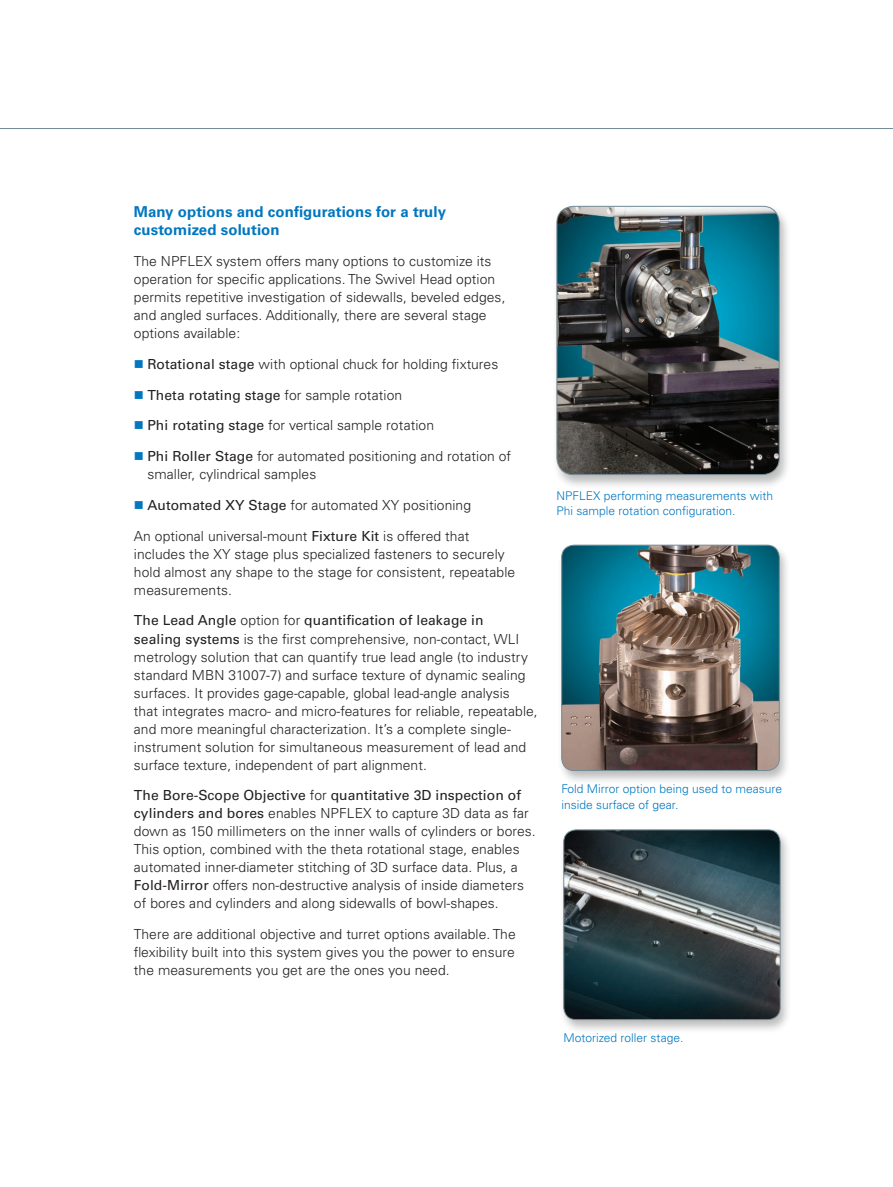
<style>
.page{position:relative;width:893px;height:1187px;background:#fff}
.page>*{position:absolute;margin:0;border:0;box-sizing:border-box;transform-origin:0 0}
.t1{font:700 15px/18px "Univers LT Std";letter-spacing:.005em;color:#0077c0}
.t2{font:300 13.8px/18px "Univers LT Std";letter-spacing:.005em;color:#231f20}
.t3{font:13.8px "Univers LT Std";letter-spacing:.005em;color:#231f20}
.t4{font:300 12px/15.8px "Univers LT Std";color:#0077c0}
.s1{font-weight:400}
.s2{font-weight:300}
</style>
<div class="page">
<hr style="left:0;top:128px;width:893px;height:1px;background:#738a95">
<div style="left:559px;top:827px;width:233px;height:207px;background:#231f20;opacity:.3"></div>
<img style="left:564px;top:829px;width:216px;height:190px">
<div style="left:563px;top:829px;width:217px;height:190px;border:1px solid #738a95;border-radius:12px"></div>
<div style="left:557px;top:543px;width:234px;height:242px;background:#231f20;opacity:.3"></div>
<img style="left:562px;top:545px;width:217px;height:225px">
<div style="left:561px;top:545px;width:219px;height:225px;border:1px solid #738a95;border-radius:12px"></div>
<div style="left:552px;top:204px;width:239px;height:285px;background:#231f20;opacity:.3"></div>
<img style="left:557px;top:206px;width:222px;height:268px">
<div style="left:556px;top:206px;width:224px;height:269px;border:1px solid #738a95;border-radius:17px"></div>
<p class="t1" style="left:134px;top:203px;width:314px">Many options and configurations for a truly customized solution</p>
<p class="t2" style="left:134px;top:252px;width:373px">The NPFLEX system offers many options to customize its operation for specific applications. The Swivel Head option permits repetitive investigation of sidewalls, beveled edges, and angled surfaces. Additionally, there are several stage options available:</p>
<p class="t2" style="left:147px;top:355px;width:352px"><span class="s1">Rotational stage</span> with optional chuck for holding fixtures</p>
<p class="t3" style="left:147px;top:386px;width:256px">Theta rotating stage <span class="s2">for sample rotation</span></p>
<p class="t2" style="left:147px;top:416px;width:288px"><span class="s1">Phi rotating stage</span> for vertical sample rotation</p>
<p class="t2" style="left:147px;top:447px;width:365px"><span class="s1">Phi Roller Stage</span> for automated positioning and rotation of smaller, cylindrical samples</p>
<p class="t2" style="left:147px;top:496px;width:325px"><span class="s1">Automated XY Stage</span> for automated XY positioning</p>
<p class="t2" style="left:134px;top:526px;width:383px">An optional universal-mount <span class="s1">Fixture Kit</span> is offered that includes the XY stage plus specialized fasteners to securely hold almost any shape to the stage for consistent, repeatable measurements.</p>
<p class="t2" style="left:134px;top:611px;width:405px"><span class="s1">The Lead Angle</span> option for <span class="s1">quantification of leakage in<br>sealing systems</span> is the first comprehensive, non-contact, WLI metrology solution that can quantify true lead angle (to industry standard MBN 31007-7) and surface texture of dynamic sealing surfaces. It provides gage-capable, global lead-angle analysis<br>that integrates macro- and micro-features for reliable, repeatable, and more meaningful characterization. It’s a complete single&shy;instrument solution for simultaneous measurement of lead and surface texture, independent of part alignment.</p>
<p class="t2" style="left:134px;top:786px;width:403px"><span class="s1">The Bore-Scope Objective</span> for <span class="s1">quantitative 3D inspection of cylinders and bores</span> enables NPFLEX to capture 3D data as far down as 150 millimeters on the inner walls of cylinders or bores.<br>This option, combined with the theta rotational stage, enables automated inner-diameter stitching of 3D surface data. Plus, a <span class="s1">Fold-Mirror</span> offers non-destructive analysis of inside diameters of bores and cylinders and along sidewalls of bowl-shapes.</p>
<p class="t2" style="left:134px;top:925px;width:383px;text-align:justify">There are additional objective and turret options available. The flexibility built into this system gives you the power to ensure the measurements you get are the ones you need.</p>
<p class="t4" style="left:556px;top:487px;width:218px">NPFLEX performing measurements with<br>Phi sample rotation configuration.</p>
<p class="t4" style="left:561px;top:780px;width:222px">Fold Mirror option being used to measure inside surface of gear.</p>
<p class="t4" style="left:563px;top:1030px;width:122px">Motorized roller stage.</p>
</div>
